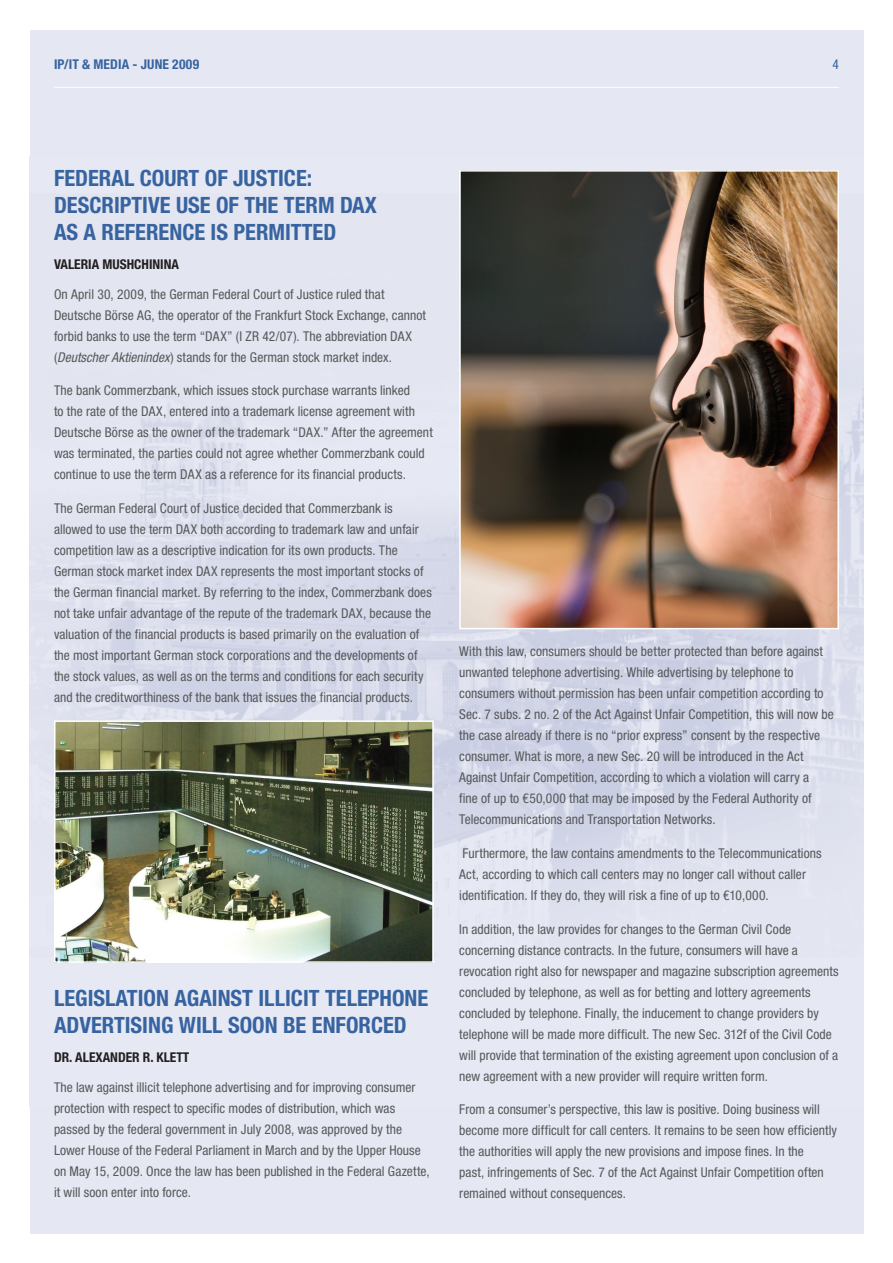
<style>
.page{position:relative;width:893px;height:1263px;background:#fff}
.page>*{position:absolute;margin:0;border:0;box-sizing:border-box;transform-origin:0 0}
.Main_Headers{font:700 condensed 22.5px "Helvetica Neue LT Std";color:#3763a0}
.Body_Copy{font:condensed 13.5px/21px "Helvetica Neue LT Std";letter-spacing:.005em;color:#57585a}
.Author_names{font:700 condensed 13.5px "Helvetica Neue LT Std";color:#231f20}
.t1{font:700 condensed 13.5px "Helvetica Neue LT Std";letter-spacing:.015em;color:#3763a0}
.t2{font:condensed 13.5px "Helvetica Neue LT Std";color:#3763a0}
.s1{font-style:italic}
</style>
<div class="page">
<div style="left:30px;top:30px;width:833px;height:1203px;background:#e5e8f2"></div>
<img style="left:59px;top:389px;width:804px;height:508px">
<hr style="left:54px;top:87px;width:785px;height:1px;background:#fff">
<img style="left:57px;top:723px;width:374px;height:237px">
<div style="left:54px;top:720px;width:380px;height:243px;border:2px solid #fff"></div>
<img style="left:462px;top:173px;width:374px;height:453px">
<div style="left:459px;top:170px;width:380px;height:459px;border:2px solid #fff"></div>
<p class="t1" style="left:54px;top:56px;width:147px">IP/IT &amp; MEDIA - JUNE 2009</p>
<p class="t2" style="left:832px;top:57px;width:8px">4</p>
<p class="Main_Headers" style="left:54px;top:165px;width:13px">FEDER</p>
<p class="Main_Headers" style="left:111px;top:165px;width:66px">AL COURT</p>
<p class="Main_Headers" style="left:205px;top:165px;width:50px">OF JUSTI</p>
<p class="Main_Headers" style="left:284px;top:165px;width:30px">CE:</p>
<p class="Main_Headers" style="left:54px;top:192px;width:59px">DESCRIPTIVE</p>
<p class="Main_Headers" style="left:176px;top:192px;width:13px">USE</p>
<p class="Main_Headers" style="left:216px;top:192px;width:41px">OF THE</p>
<p class="Main_Headers" style="left:284px;top:192px;width:14px">TERM</p>
<p class="Main_Headers" style="left:340px;top:192px;width:26px">DAX</p>
<p class="Main_Headers" style="left:54px;top:219px;width:94px">AS A REFEREN</p>
<p class="Main_Headers" style="left:182px;top:219px;width:64px">CEIS PERMITTED</p>
<p class="Author_names" style="left:54px;top:256px;width:95px">VALERIA MUSHCHININ</p>
<p class="Author_names" style="left:171px;top:256px;width:9px">A</p>
<p class="Body_Copy" style="left:54px;top:283px;width:374px">On April 30, 2009, the German Federal Court of Justice ruled that Deutsche Börse AG, the operator of the Frankfurt Stock Exchange, cannot forbid banks to use the term “DAX” (I ZR 42/07). The abbreviation DAX (<span class="s1">Deutscher Aktienindex</span>) stands for the German stock market index.</p>
<p class="Body_Copy" style="left:54px;top:380px;width:380px">The bank Commerzbank, which issues stock purchase warrants linked<br>to the rate of the DAX, entered into a trademark license agreement with Deutsche Börse as the owner of the trademark “DAX.” After the agreement was terminated, the parties could not agree whether Commerzbank could continue to use the term DAX as a reference for its financial products.</p>
<p class="Body_Copy" style="left:54px;top:498px;width:379px">The German Federal Court of Justice decided that Commerzbank is allowed to use the term DAX both according to trademark law and unfair competition law as a descriptive indication for its own products. The German stock market index DAX represents the most important stocks of the German financial market. By referring to the index, Commerzbank does not take unfair advantage of the repute of the trademark DAX, because the valuation of the financial products is based primarily on the evaluation of the most important German stock corporations and the developments of the stock values, as well as on the terms and conditions for each security and the creditworthiness of the bank that issues the financial products.</p>
<p class="Main_Headers" style="left:54px;top:985px;width:169px">LEGISLATI ON AGAINST</p>
<p class="Main_Headers" style="left:258px;top:985px;width:159px">ILLICIT TELEPHONE</p>
<p class="Main_Headers" style="left:54px;top:1012px;width:24px">ADVERTISIN</p>
<p class="Main_Headers" style="left:161px;top:1012px;width:234px">G WILL SOON BE ENFORCED</p>
<p class="Author_names" style="left:54px;top:1049px;width:65px">DR. ALEXANDER</p>
<p class="Author_names" style="left:143px;top:1049px;width:35px">R. KLETT</p>
<p class="Body_Copy" style="left:54px;top:1076px;width:377px">The law against illicit telephone advertising and for improving consumer protection with respect to specific modes of distribution, which was passed by the federal government in July 2008, was approved by the Lower House of the Federal Parliament in March and by the Upper House on May 15, 2009. Once the law has been published in the Federal Gazette, it will soon enter into force.</p>
<p class="Body_Copy" style="left:459px;top:641px;width:376px">With this law, consumers should be better protected than before against unwanted telephone advertising. While advertising by telephone to consumers without permission has been unfair competition according to Sec. 7 subs. 2 no. 2 of the Act Against Unfair Competition, this will now be the case already if there is no “prior express” consent by the respective consumer. What is more, a new Sec. 20 will be introduced in the Act Against Unfair Competition, according to which a violation will carry a<br>fine of up to €50,000 that may be imposed by the Federal Authority of Telecommunications and Transportation Networks.</p>
<p class="Body_Copy" style="left:459px;top:842px;width:364px">Furthermore, the law contains amendments to the Telecommunications<br>Act, according to which call centers may no longer call without caller identification. If they do, they will risk a fine of up to €10,000.</p>
<p class="Body_Copy" style="left:459px;top:918px;width:381px">In addition, the law provides for changes to the German Civil Code concerning distance contracts. In the future, consumers will have a revocation right also for newspaper and magazine subscription agreements concluded by telephone, as well as for betting and lottery agreements concluded by telephone. Finally, the inducement to change providers by telephone will be made more difficult. The new Sec. 312f of the Civil Code will provide that termination of the existing agreement upon conclusion of a new agreement with a new provider will require written form.</p>
<p class="Body_Copy" style="left:459px;top:1099px;width:379px">From a consumer’s perspective, this law is positive. Doing business will become more difficult for call centers. It remains to be seen how efficiently the authorities will apply the new provisions and impose fines. In the<br>past, infringements of Sec. 7 of the Act Against Unfair Competition often remained without consequences.</p>
</div>
